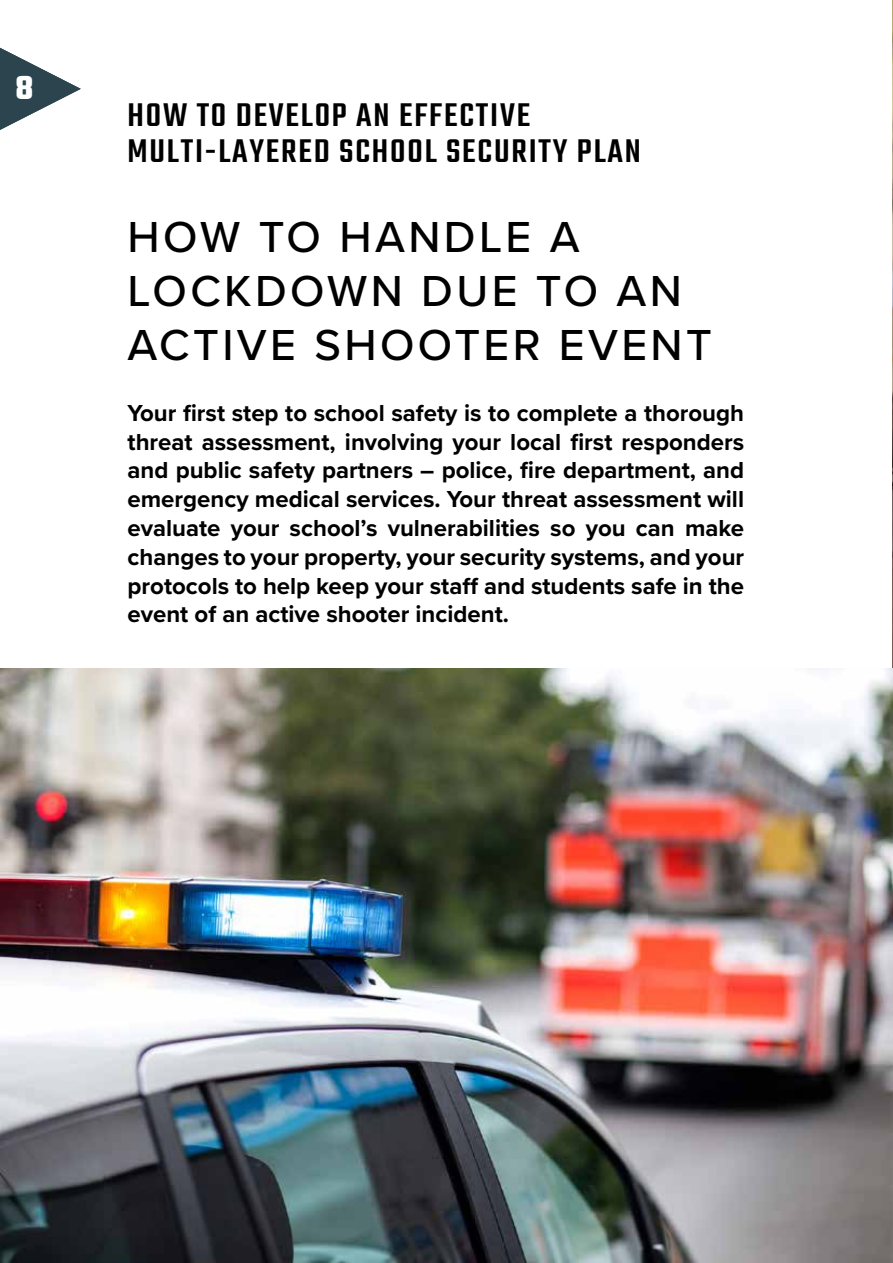
<style>
.page{position:relative;width:893px;height:1263px;background:#fff}
.page>*{position:absolute;margin:0;border:0;box-sizing:border-box;transform-origin:0 0}
.t1{font:500 45px/54px "Proxima Nova";letter-spacing:.075em;color:#000}
.t2{font:500 36px/36px "Teko";letter-spacing:.05em;color:#000}
.t3{font:700 36px "Teko";color:#fff}
.t4{font:700 24px/28.8px "Proxima Nova";color:#000;text-align:justify}
</style>
<div class="page">
<img style="left:892px;top:0;width:1px;height:668px">
<img style="left:0;top:668px;width:893px;height:595px">
<svg style="left:0;top:48px;width:81px;height:82px"></svg>
<h2 class="t3" style="left:15px;top:65px;width:20px">4</h2>
<h2 class="t3" style="left:15px;top:65px;width:19px">8</h2>
<h2 class="t2" style="left:128px;top:100px;width:515px">HOW TO DEVELOP AN EFFECTIVE<br>MULTI-LAYERED SCHOOL SECURITY PLAN</h2>
<h1 class="t1" style="left:128px;top:208px;width:586px">HOW TO HANDLE A<br>LOCKDOWN DUE TO AN<br>ACTIVE SHOOTER EVENT</h1>
<p class="t4" style="left:128px;top:398px;width:618px">Your first step to school safety is to complete a thorough threat assessment, involving your local first responders and public safety partners – police, fire department, and emergency medical services. Your threat assessment will evaluate your school’s vulnerabilities so you can make changes to your property, your security systems, and your protocols to help keep your staff and students safe in the event of an active shooter incident.</p>
</div>
